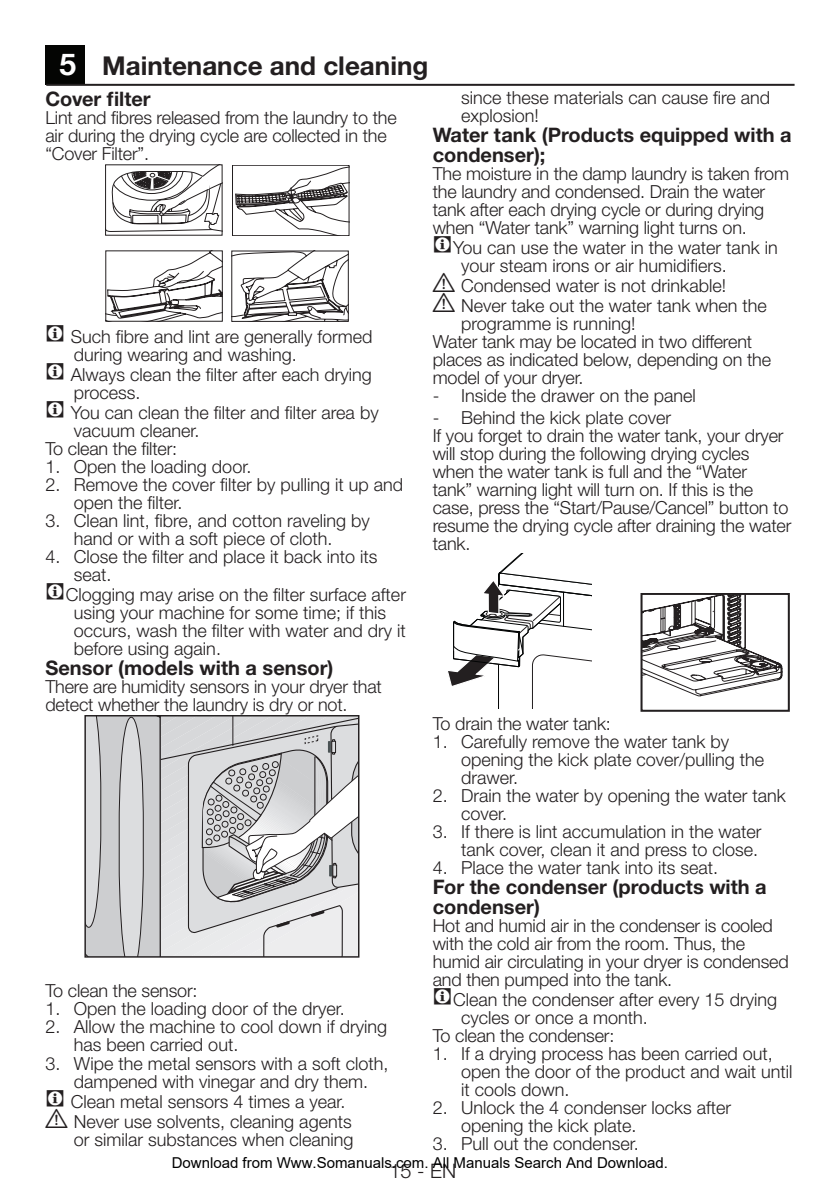
<style>
.page{position:relative;width:840px;height:1191px;background:#fff}
.page>*{position:absolute;margin:0;border:0;box-sizing:border-box;transform-origin:0 0}
.t1{font:700 26px "Helvetica Neue CE";color:#231f20}
.t2{font:700 20px/20px "Helvetica Neue CE";color:#231f20}
.t3{font:300 20px "Helvetica Neue CE";color:#231f20}
.t4{font:300 18px/18px "Helvetica Neue CE";color:#231f20}
.t5{font:15px "Arial";color:#000}
.s1{font-family:"Helvetica Neue";font-size:30px;color:#fff}
.s2{font-family:"ZIWARNUN";font-weight:400;font-size:24px}
</style>
<div class="page">
<div style="left:45px;top:45px;width:40px;height:40px;background:#040503"></div>
<hr style="left:46px;top:84px;width:748px;height:2px;background:#231f20">
<svg style="left:107px;top:167px;width:113px;height:65px"></svg>
<svg style="left:107px;top:253px;width:113px;height:66px"></svg>
<svg style="left:233px;top:253px;width:113px;height:66px"></svg>
<svg style="left:235px;top:165px;width:114px;height:71px"></svg>
<svg style="left:86px;top:717px;width:271px;height:238px;background:#cdcdcf"></svg>
<div style="left:84px;top:715px;width:275px;height:242px;border:1px solid #231f20"></div>
<svg style="left:448px;top:554px;width:143px;height:154px"></svg>
<svg style="left:643px;top:596px;width:139px;height:100px"></svg>
<div style="left:640px;top:593px;width:149px;height:118px;border:2px solid #231f20"></div>
<h1 class="t1" style="left:60px;top:49px;width:370px"><span class="s1">5</span> Maintenance and cleaning</h1>
<p class="t2" style="left:45px;top:89px;width:107px">Cover filter</p>
<p class="t4" style="left:45px;top:109px;width:352px">Lint and fibres released from the laundry to the air during the drying cycle are collected in the “Cover Filter”.</p>
<p class="t4" style="left:461px;top:89px;width:310px">since these materials can cause fire and explosion!</p>
<p class="t2" style="left:432px;top:125px;width:360px">Water tank (Products equipped with a condenser);</p>
<p class="t4" style="left:432px;top:165px;width:357px">The moisture in the damp laundry is taken from the laundry and condensed. Drain the water tank after each drying cycle or during drying when “Water tank” warning light turns on.</p>
<p class="t4" style="left:461px;top:239px;width:318px;text-indent:-28px"><span class="s2">C</span>You can use the water in the water tank in your steam irons or air humidifiers.</p>
<p class="t4" style="left:432px;top:276px;width:335px;line-height:20px"><span class="s2">A</span> Condensed water is not drinkable!<br><span class="s2">A</span> Never take out the water tank when the</p>
<p class="t4" style="left:432px;top:315px;width:339px;text-indent:28px">programme is running!<br>Water tank may be located in two different places as indicated below, depending on the model of your dryer.</p>
<p class="t4" style="left:432px;top:387px;width:264px">- Inside the drawer on the panel</p>
<p class="t4" style="left:432px;top:408px;width:360px">- Behind the kick plate cover<br>If you forget to drain the water tank, your dryer will stop during the following drying cycles when the water tank is full and the “Water<br>tank” warning light will turn on. If this is the case, press the “Start/Pause/Cancel” button to resume the drying cycle after draining the water tank.</p>
<p class="t4" style="left:74px;top:327px;width:300px;text-indent:-28px"><span class="s2">C</span> Such fibre and lint are generally formed during wearing and washing.</p>
<p class="t4" style="left:74px;top:365px;width:299px;text-indent:-28px"><span class="s2">C</span> Always clean the filter after each drying process.</p>
<p class="t4" style="left:45px;top:403px;width:334px"><span class="s2">C</span> You can clean the filter and filter area by</p>
<p class="t4" style="left:74px;top:421px;width:127px">vacuum cleaner.</p>
<p class="t4" style="left:45px;top:439px;width:133px">To clean the filter:</p>
<p class="t4" style="left:45px;top:457px;width:207px">1. Open the loading door.</p>
<p class="t4" style="left:74px;top:475px;width:331px;text-indent:-28px">2. Remove the cover filter by pulling it up and open the filter.</p>
<p class="t4" style="left:45px;top:511px;width:326px;text-align:center">3. Clean lint, fibre, and cotton raveling by hand or with a soft piece of cloth.</p>
<p class="t4" style="left:74px;top:547px;width:305px;text-indent:-28px">4. Close the filter and place it back into its seat.</p>
<p class="t4" style="left:74px;top:585px;width:333px;text-indent:-28px"><span class="s2">C</span>Clogging may arise on the filter surface after using your machine for some time; if this occurs, wash the filter with water and dry it before using again.</p>
<p class="t2" style="left:45px;top:658px;width:289px">Sensor (models with a sensor)</p>
<p class="t4" style="left:45px;top:677px;width:338px">There are humidity sensors in your dryer that detect whether the laundry is dry or not.</p>
<p class="t4" style="left:432px;top:714px;width:179px">To drain the water tank:</p>
<p class="t4" style="left:461px;top:732px;width:304px;text-indent:-28px">1. Carefully remove the water tank by opening the kick plate cover/pulling the drawer.</p>
<p class="t4" style="left:461px;top:786px;width:326px;text-indent:-28px">2. Drain the water by opening the water tank cover.</p>
<p class="t4" style="left:432px;top:822px;width:330px;text-align:right">3. If there is lint accumulation in the water tank cover, clean it and press to close.</p>
<p class="t4" style="left:432px;top:858px;width:287px">4. Place the water tank into its seat.</p>
<p class="t2" style="left:432px;top:876px;width:335px">For the condenser (products with a condenser)</p>
<p class="t4" style="left:432px;top:916px;width:357px">Hot and humid air in the condenser is cooled with the cold air from the room. Thus, the humid air circulating in your dryer is condensed and then pumped into the tank.</p>
<p class="t4" style="left:432px;top:990px;width:345px"><span class="s2">C</span>Clean the condenser after every 15 drying</p>
<p class="t4" style="left:461px;top:1008px;width:188px">cycles or once a month.</p>
<p class="t4" style="left:432px;top:1026px;width:183px">To clean the condenser:</p>
<p class="t4" style="left:461px;top:1044px;width:333px;text-indent:-28px">1. If a drying process has been carried out, open the door of the product and wait until it cools down.</p>
<p class="t4" style="left:461px;top:1098px;width:271px;text-indent:-28px">2. Unlock the 4 condenser locks after opening the kick plate.</p>
<p class="t4" style="left:432px;top:1134px;width:207px">3. Pull out the condenser.</p>
<p class="t5" style="left:172px;top:1154px;width:497px">Download from Www.Somanuals.com. All Manuals Search And Download.</p>
<p class="t4" style="left:45px;top:982px;width:153px">To clean the sensor:</p>
<p class="t4" style="left:45px;top:1000px;width:301px">1. Open the loading door of the dryer.</p>
<p class="t4" style="left:74px;top:1018px;width:315px;text-indent:-28px">2. Allow the machine to cool down if drying has been carried out.</p>
<p class="t4" style="left:45px;top:1054px;width:344px;text-align:center">3. Wipe the metal sensors with a soft cloth, dampened with vinegar and dry them.</p>
<p class="t4" style="left:45px;top:1091px;width:307px;line-height:20px"><span class="s2">C</span> Clean metal sensors 4 times a year.<br><span class="s2">A</span> Never use solvents, cleaning agents</p>
<p class="t4" style="left:74px;top:1130px;width:281px">or similar substances when cleaning</p>
<p class="t3" style="left:389px;top:1159px;width:68px">15 - EN</p>
</div>
